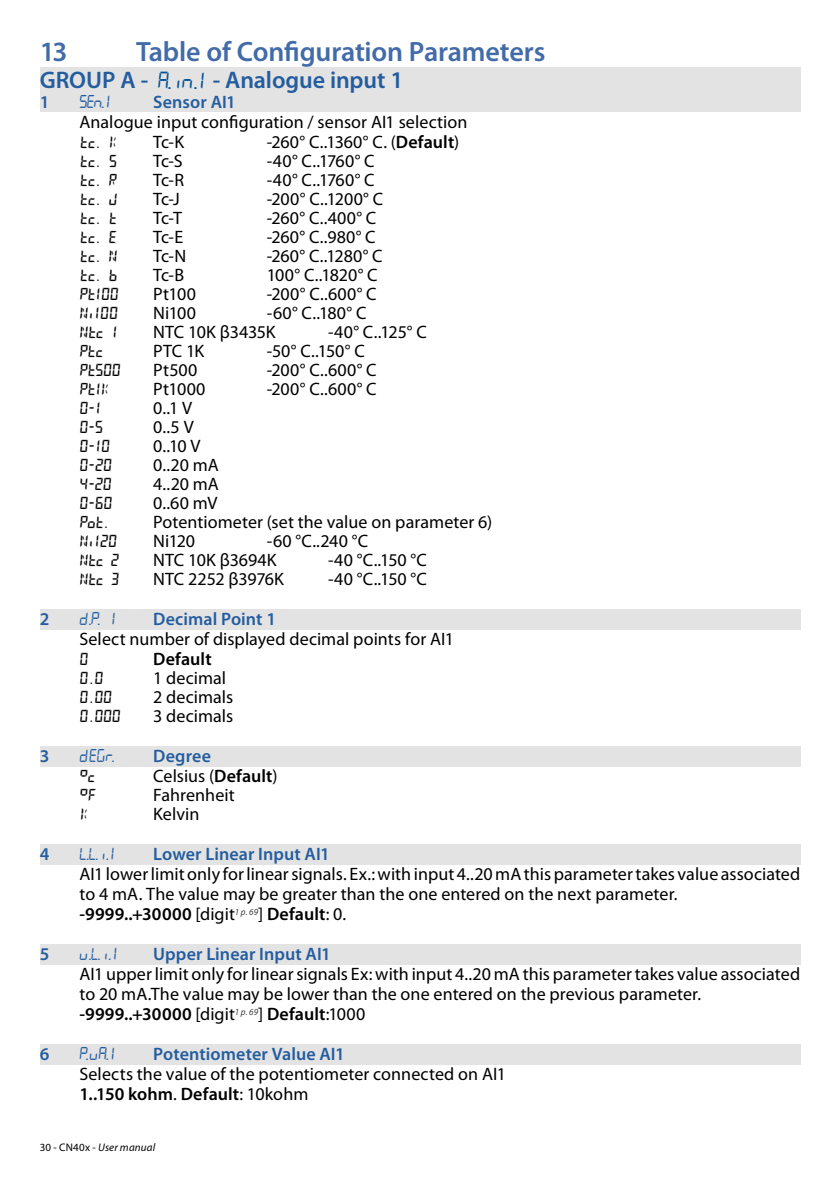
<style>
.page{position:relative;width:840px;height:1191px;background:#fff}
.page>*{position:absolute;margin:0;border:0;box-sizing:border-box;transform-origin:0 0}
.t1{font:600 28px "Myriad Pro";letter-spacing:-.01em;color:#426ba9}
.t2{font:600 24px "Myriad Pro";letter-spacing:-.005em;color:#245d9f}
.t3{font:18px/20px "Myriad Pro";letter-spacing:.005em;color:#000}
.t4{font:600 18px "Myriad Pro";letter-spacing:.005em;color:#245d9f}
.t5{font:18px "Pix 7 Segs";letter-spacing:-.05em;color:#245d9f;scale:.95 1}
.t6{font:18px "Myriad Pro";letter-spacing:-.015em;color:#000}
.t7{font:600 18px "Myriad Pro";letter-spacing:.005em;color:#000}
.t8{font:17px "Pixsys 11 Segs";letter-spacing:-.1em;color:#000}
.t9{font:italic 11px "Myriad Pro";letter-spacing:.015em;color:#000}
.s1{font-family:"Pix 7 Segs";font-weight:400;color:#005095}
.s2{font-weight:600}
.s3{font-style:normal}
</style>
<div class="page">
<div style="left:40px;top:67px;width:759px;height:27px;background:#e3e3e3"></div>
<div style="left:40px;top:91px;width:759px;height:21px;background:#e3e3e3"></div>
<div style="left:40px;top:608px;width:759px;height:21px;background:#e3e3e3"></div>
<div style="left:40px;top:745px;width:759px;height:21px;background:#e3e3e3"></div>
<div style="left:40px;top:843px;width:759px;height:21px;background:#e3e3e3"></div>
<div style="left:40px;top:943px;width:759px;height:21px;background:#e3e3e3"></div>
<div style="left:40px;top:1043px;width:759px;height:21px;background:#e3e3e3"></div>
<h1 class="t1" style="left:40px;top:36px;width:29px">13</h1>
<h1 class="t1" style="left:136px;top:36px;width:410px">Table of Configuration Parameters</h1>
<h2 class="t2" style="left:40px;top:66px;width:365px">GROUP A - <span class="s1">A.in.1</span> - Analogue input 1</h2>
<p class="t4" style="left:40px;top:92px;width:11px">1</p>
<p class="t5" style="left:79px;top:91px;width:34px">SEN.1</p>
<p class="t4" style="left:153px;top:92px;width:84px">Sensor AI1</p>
<p class="t3" style="left:79px;top:112px;width:389px">Analogue input configuration / sensor AI1 selection</p>
<p class="t8" style="left:79px;top:132px;width:40px">tc. k</p>
<p class="t3" style="left:153px;top:132px;width:32px">Tc-K</p>
<p class="t3" style="left:266px;top:132px;width:194px">-260° C..1360° C. (<span class="s2">Default</span>)</p>
<p class="t8" style="left:79px;top:151px;width:40px">tc. s</p>
<p class="t3" style="left:153px;top:151px;width:31px">Tc-S</p>
<p class="t3" style="left:266px;top:151px;width:109px">-40° C..1760° C</p>
<p class="t8" style="left:79px;top:170px;width:40px">tc. r</p>
<p class="t3" style="left:153px;top:170px;width:32px">Tc-R</p>
<p class="t3" style="left:266px;top:170px;width:109px">-40° C..1760° C</p>
<p class="t8" style="left:79px;top:189px;width:40px">tc. J</p>
<p class="t3" style="left:153px;top:189px;width:28px">Tc-J</p>
<p class="t3" style="left:266px;top:189px;width:118px">-200° C..1200° C</p>
<p class="t8" style="left:79px;top:208px;width:40px">Tc. T</p>
<p class="t3" style="left:153px;top:208px;width:30px">Tc-T</p>
<p class="t3" style="left:266px;top:208px;width:111px">-260° C..400° C</p>
<p class="t8" style="left:79px;top:227px;width:40px">tc. E</p>
<p class="t3" style="left:153px;top:227px;width:32px">Tc-E</p>
<p class="t3" style="left:266px;top:227px;width:110px">-260° C..980° C</p>
<p class="t8" style="left:79px;top:246px;width:40px">tc. N</p>
<p class="t3" style="left:153px;top:246px;width:34px">Tc-N</p>
<p class="t3" style="left:266px;top:246px;width:117px">-260° C..1280° C</p>
<p class="t8" style="left:79px;top:265px;width:40px">tc. b</p>
<p class="t3" style="left:153px;top:265px;width:32px">Tc-B</p>
<p class="t3" style="left:266px;top:265px;width:112px">100° C..1820° C</p>
<p class="t8" style="left:79px;top:284px;width:41px">Pt100</p>
<p class="t3" style="left:153px;top:284px;width:44px">Pt100</p>
<p class="t3" style="left:266px;top:284px;width:111px">-200° C..600° C</p>
<p class="t8" style="left:79px;top:303px;width:40px">ni100</p>
<p class="t3" style="left:153px;top:303px;width:44px">Ni100</p>
<p class="t3" style="left:266px;top:303px;width:101px">-60° C..180° C</p>
<p class="t8" style="left:79px;top:322px;width:42px">ntc 1</p>
<p class="t3" style="left:153px;top:322px;width:124px">NTC 10K β3435K</p>
<p class="t3" style="left:328px;top:322px;width:100px">-40° C..125° C</p>
<p class="t8" style="left:79px;top:341px;width:26px">Ptc</p>
<p class="t3" style="left:153px;top:341px;width:52px">PTC 1K</p>
<p class="t3" style="left:266px;top:341px;width:99px">-50° C..150° C</p>
<p class="t8" style="left:79px;top:360px;width:43px">Pt500</p>
<p class="t3" style="left:153px;top:360px;width:46px">Pt500</p>
<p class="t3" style="left:266px;top:360px;width:111px">-200° C..600° C</p>
<p class="t8" style="left:79px;top:379px;width:32px">Pt1k</p>
<p class="t3" style="left:153px;top:379px;width:54px">Pt1000</p>
<p class="t3" style="left:266px;top:379px;width:111px">-200° C..600° C</p>
<p class="t8" style="left:79px;top:398px;width:25px">0-1</p>
<p class="t3" style="left:153px;top:398px;width:40px">0..1 V</p>
<p class="t8" style="left:79px;top:417px;width:26px">0-5</p>
<p class="t3" style="left:153px;top:417px;width:42px">0..5 V</p>
<p class="t8" style="left:79px;top:436px;width:33px">0-10</p>
<p class="t3" style="left:153px;top:436px;width:49px">0..10 V</p>
<p class="t8" style="left:79px;top:455px;width:34px">0-20</p>
<p class="t3" style="left:153px;top:455px;width:67px">0..20 mA</p>
<p class="t8" style="left:79px;top:474px;width:34px">4-20</p>
<p class="t3" style="left:153px;top:474px;width:67px">4..20 mA</p>
<p class="t8" style="left:79px;top:493px;width:35px">0-60</p>
<p class="t3" style="left:153px;top:493px;width:66px">0..60 mV</p>
<p class="t8" style="left:79px;top:512px;width:33px">Pot.</p>
<p class="t3" style="left:153px;top:512px;width:340px">Potentiometer (set the value on parameter 6)</p>
<p class="t8" style="left:79px;top:531px;width:40px">ni120</p>
<p class="t3" style="left:153px;top:531px;width:43px">Ni120</p>
<p class="t3" style="left:266px;top:531px;width:103px">-60 °C..240 °C</p>
<p class="t8" style="left:79px;top:550px;width:42px">ntc 2</p>
<p class="t3" style="left:153px;top:550px;width:125px">NTC 10K β3694K</p>
<p class="t3" style="left:328px;top:550px;width:100px">-40 °C..150 °C</p>
<p class="t8" style="left:79px;top:569px;width:42px">ntc 3</p>
<p class="t6" style="left:153px;top:569px;width:132px">NTC 2252 β3976K</p>
<p class="t3" style="left:328px;top:569px;width:100px">-40 °C..150 °C</p>
<p class="t4" style="left:40px;top:609px;width:11px">2</p>
<p class="t5" style="left:79px;top:608px;width:39px">d.P. 1</p>
<p class="t4" style="left:153px;top:609px;width:124px">Decimal Point 1</p>
<p class="t3" style="left:79px;top:629px;width:376px">Select number of displayed decimal points for AI1</p>
<p class="t8" style="left:79px;top:649px;width:11px">0</p>
<p class="t7" style="left:153px;top:649px;width:60px">Default</p>
<p class="t8" style="left:79px;top:668px;width:26px">0.0</p>
<p class="t3" style="left:153px;top:668px;width:74px">1 decimal</p>
<p class="t8" style="left:79px;top:687px;width:34px">0.00</p>
<p class="t3" style="left:153px;top:687px;width:82px">2 decimals</p>
<p class="t8" style="left:79px;top:706px;width:43px">0.000</p>
<p class="t3" style="left:153px;top:706px;width:82px">3 decimals</p>
<p class="t4" style="left:40px;top:746px;width:11px">3</p>
<p class="t5" style="left:79px;top:745px;width:39px">deGr.</p>
<p class="t4" style="left:153px;top:746px;width:59px">Degree</p>
<p class="t8" style="left:79px;top:766px;width:18px">°C</p>
<p class="t3" style="left:153px;top:766px;width:126px">Celsius (<span class="s2">Default</span>)</p>
<p class="t8" style="left:79px;top:785px;width:19px">°F</p>
<p class="t3" style="left:153px;top:785px;width:83px">Fahrenheit</p>
<p class="t8" style="left:79px;top:804px;width:11px">K</p>
<p class="t3" style="left:153px;top:804px;width:48px">Kelvin</p>
<p class="t4" style="left:40px;top:844px;width:11px">4</p>
<p class="t5" style="left:79px;top:843px;width:39px">L.L.i.1</p>
<p class="t4" style="left:153px;top:844px;width:178px">Lower Linear Input AI1</p>
<p class="t3" style="left:79px;top:864px;width:722px">AI1 lower limit only for linear signals. Ex.: with input 4..20 mA this parameter takes value associated to 4 mA. The value may be greater than the one entered on the next parameter.<br><span class="s2">-9999..+30000</span> [digit<sup>1</sup> <sup>p.</sup> <sup>69</sup>] <span class="s2">Default</span>: 0.</p>
<p class="t4" style="left:40px;top:944px;width:11px">5</p>
<p class="t5" style="left:79px;top:943px;width:41px">u.L.i.1</p>
<p class="t4" style="left:153px;top:944px;width:179px">Upper Linear Input AI1</p>
<p class="t3" style="left:79px;top:964px;width:721px">AI1 upper limit only for linear signals Ex: with input 4..20 mA this parameter takes value associated to 20 mA.The value may be lower than the one entered on the previous parameter. <span class="s2">-9999..+30000</span> [digit<sup>1</sup> <sup>p.</sup> <sup>69</sup>] <span class="s2">Default</span>:1000</p>
<p class="t4" style="left:40px;top:1044px;width:11px">6</p>
<p class="t5" style="left:79px;top:1043px;width:39px">P.vA.1</p>
<p class="t4" style="left:153px;top:1044px;width:193px">Potentiometer Value AI1</p>
<p class="t3" style="left:79px;top:1064px;width:428px">Selects the value of the potentiometer connected on AI1<br><span class="s2">1..150 kohm</span>. <span class="s2">Default</span>: 10kohm</p>
<p class="t9" style="left:40px;top:1141px;width:117px"><span class="s3">30 - CN40x -</span> User manual</p>
</div>
